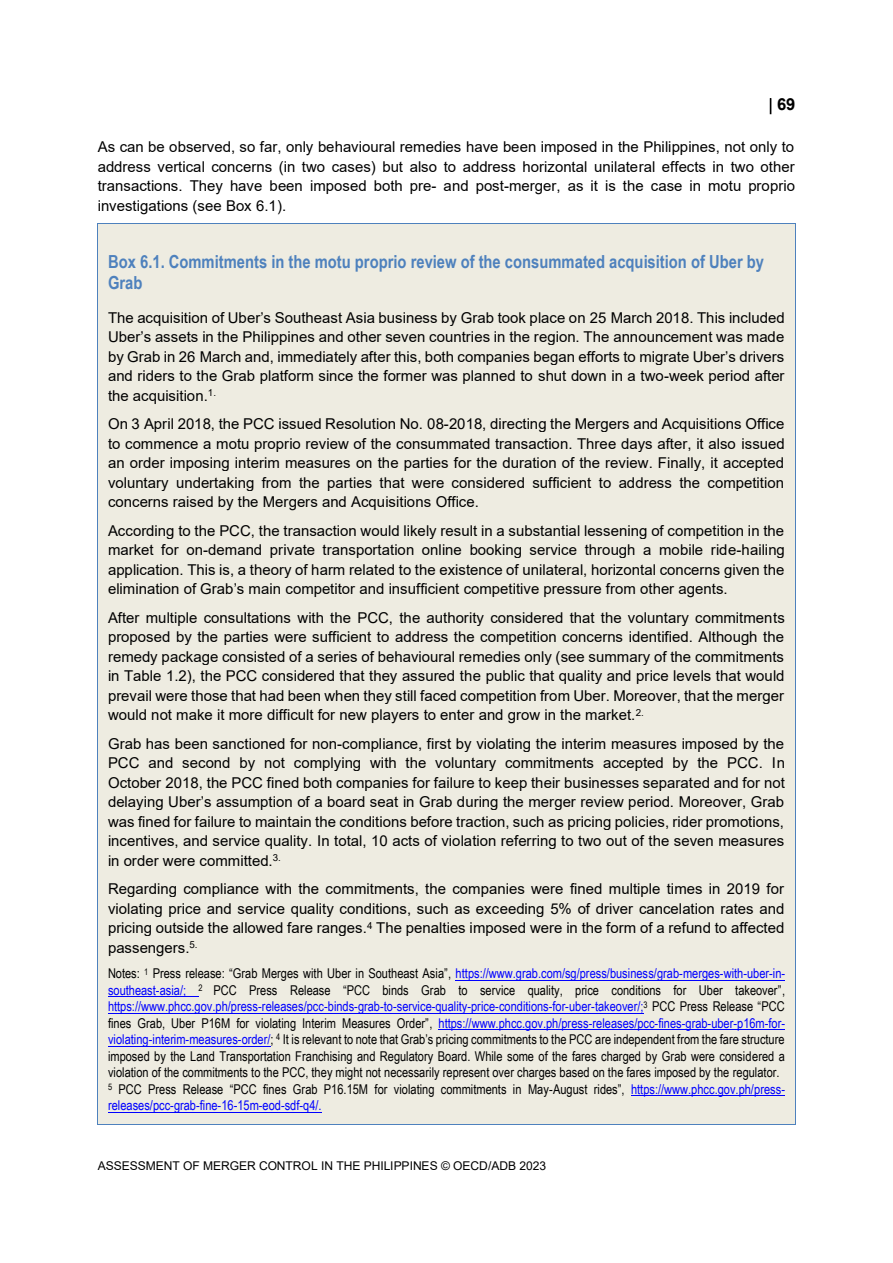
<style>
.page{position:relative;width:893px;height:1263px;background:#fff}
.page>*{position:absolute;margin:0;border:0;box-sizing:border-box;transform-origin:0 0}
.t1{font:700 18px/21px "Arial Narrow";color:#4e81bd}
.t2{font:700 16.5px "Arial";color:#000}
.t3{font:15px/19.5px "Arial";color:#000;text-align:justify}
.t4{font:13.5px/16.5px "Arial Narrow";color:#000;text-align:justify}
.t5{font:12px "Arial";color:#000}
.s1{color:#00f}
</style>
<div class="page">
<div style="left:98px;top:224px;width:697px;height:900px;background:#eeece1"></div>
<hr style="left:456px;top:980px;width:329px;height:1px;background:#00f">
<hr style="left:108px;top:996px;width:91px;height:1px;background:#00f">
<hr style="left:108px;top:1013px;width:536px;height:1px;background:#00f">
<hr style="left:439px;top:1029px;width:346px;height:1px;background:#00f">
<hr style="left:108px;top:1046px;width:163px;height:1px;background:#00f">
<hr style="left:631px;top:1095px;width:154px;height:1px;background:#00f">
<hr style="left:108px;top:1112px;width:214px;height:1px;background:#00f">
<hr style="left:98px;top:223px;width:697px;height:1px;background:#4e81bd">
<hr style="left:97px;top:224px;width:1px;height:900px;background:#4e81bd">
<hr style="left:98px;top:1124px;width:697px;height:1px;background:#4e81bd">
<hr style="left:795px;top:224px;width:1px;height:900px;background:#4e81bd">
<p class="t2" style="left:777px;top:95px;width:20px">69</p>
<p class="t3" style="left:98px;top:137px;width:699px">As can be observed, so far, only behavioural remedies have been imposed in the Philippines, not only to address vertical concerns (in two cases) but also to address horizontal unilateral effects in two other transactions. They have been imposed both pre- and post-merger, as it is the case in motu proprio investigations (see Box 6.1).</p>
<p class="t1" style="left:108px;top:251px;width:658px">Box 6.1. Commitments in the motu proprio review of the consummated acquisition of Uber by<br>Grab</p>
<p class="t3" style="left:108px;top:308px;width:678px">The acquisition of Uber’s Southeast Asia business by Grab took place on 25 March 2018. This included Uber’s assets in the Philippines and other seven countries in the region. The announcement was made by Grab in 26 March and, immediately after this, both companies began efforts to migrate Uber’s drivers and riders to the Grab platform since the former was planned to shut down in a two-week period after the acquisition.<sup>1.</sup></p>
<p class="t3" style="left:108px;top:414px;width:678px">On 3 April 2018, the PCC issued Resolution No. 08-2018, directing the Mergers and Acquisitions Office to commence a motu proprio review of the consummated transaction. Three days after, it also issued an order imposing interim measures on the parties for the duration of the review. Finally, it accepted voluntary undertaking from the parties that were considered sufficient to address the competition concerns raised by the Mergers and Acquisitions Office.</p>
<p class="t3" style="left:108px;top:521px;width:678px">According to the PCC, the transaction would likely result in a substantial lessening of competition in the market for on-demand private transportation online booking service through a mobile ride-hailing application. This is, a theory of harm related to the existence of unilateral, horizontal concerns given the elimination of Grab’s main competitor and insufficient competitive pressure from other agents.</p>
<p class="t3" style="left:108px;top:608px;width:678px">After multiple consultations with the PCC, the authority considered that the voluntary commitments proposed by the parties were sufficient to address the competition concerns identified. Although the remedy package consisted of a series of behavioural remedies only (see summary of the commitments in Table 1.2), the PCC considered that they assured the public that quality and price levels that would prevail were those that had been when they still faced competition from Uber. Moreover, that the merger would not make it more difficult for new players to enter and grow in the market.<sup>2.</sup></p>
<p class="t3" style="left:108px;top:734px;width:678px">Grab has been sanctioned for non-compliance, first by violating the interim measures imposed by the PCC and second by not complying with the voluntary commitments accepted by the PCC. In October 2018, the PCC fined both companies for failure to keep their businesses separated and for not delaying Uber’s assumption of a board seat in Grab during the merger review period. Moreover, Grab was fined for failure to maintain the conditions before traction, such as pricing policies, rider promotions, incentives, and service quality. In total, 10 acts of violation referring to two out of the seven measures in order were committed.<sup>3.</sup></p>
<p class="t3" style="left:108px;top:879px;width:678px">Regarding compliance with the commitments, the companies were fined multiple times in 2019 for violating price and service quality conditions, such as exceeding 5% of driver cancelation rates and pricing outside the allowed fare ranges.<sup>4</sup> The penalties imposed were in the form of a refund to affected passengers.<sup>5.</sup></p>
<p class="t4" style="left:108px;top:965px;width:679px">Notes: <sup>1</sup> Press release: “Grab Merges with Uber in Southeast Asia”, <span class="s1">https://www.grab.com/sg/press/business/grab-merges-with-uber-in&shy;southeast-asia/;</span> <sup>2</sup> PCC Press Release “PCC binds Grab to service quality, price conditions for Uber takeover”, <span class="s1">https://www.phcc.gov.ph/press-releases/pcc-binds-grab-to-service-quality-price-conditions-for-uber-takeover/;</span><sup>3</sup> PCC Press Release “PCC fines Grab, Uber P16M for violating Interim Measures Order”, <span class="s1">https://www.phcc.gov.ph/press-releases/pcc-fines-grab-uber-p16m-for&shy;violating-interim-measures-order/</span>; <sup>4</sup> It is relevant to note that Grab’s pricing commitments to the PCC are independent from the fare structure imposed by the Land Transportation Franchising and Regulatory Board. While some of the fares charged by Grab were considered a violation of the commitments to the PCC, they might not necessarily represent over charges based on the fares imposed by the regulator.</p>
<p class="t4" style="left:108px;top:1080px;width:678px"><sup>5</sup> PCC Press Release “PCC fines Grab P16.15M for violating commitments in May-August rides”, <span class="s1">https://www.phcc.gov.ph/press&shy;releases/pcc-grab-fine-16-15m-eod-sdf-q4/.</span></p>
<p class="t5" style="left:98px;top:1159px;width:450px">ASSESSMENT OF MERGER CONTROL IN THE PHILIPPINES © OECD/ADB 2023</p>
</div>
